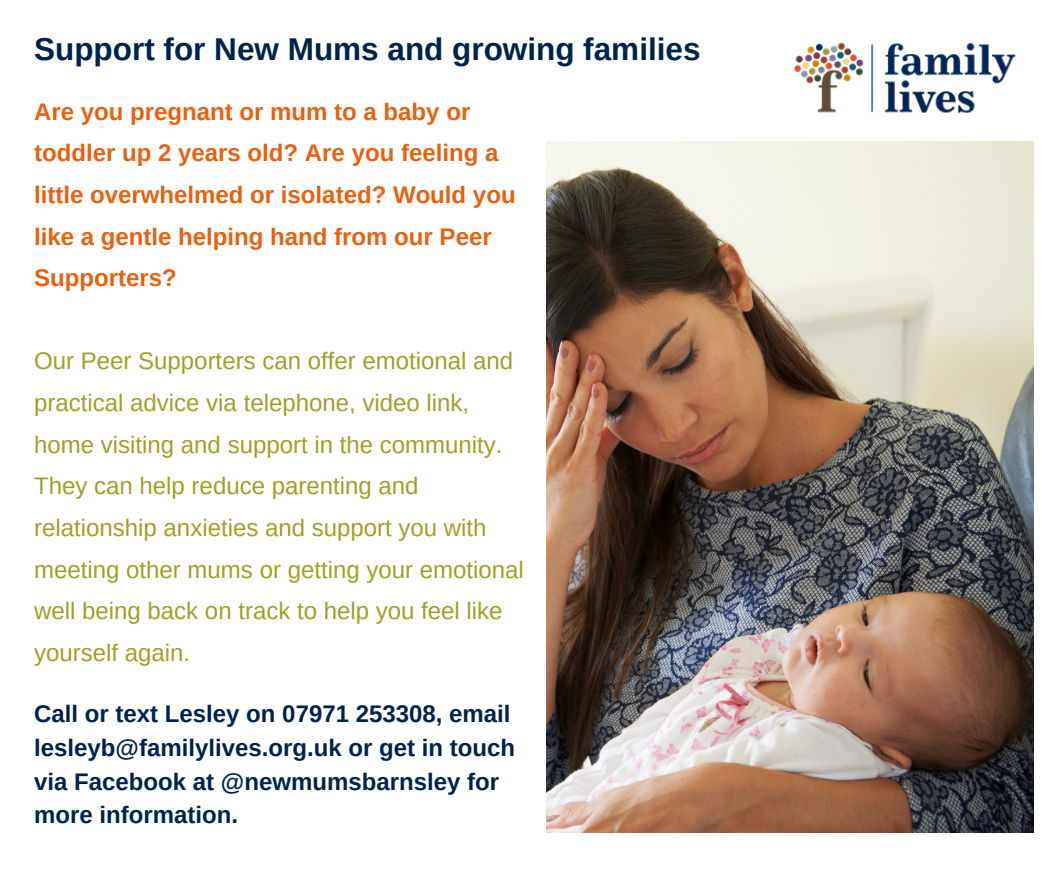
<style>
.page{position:relative;width:1058px;height:887px;background:#fff}
.page>*{position:absolute;margin:0;border:0;box-sizing:border-box;transform-origin:0 0}
.t1{font:700 31.5px "Arimo";color:#00234d}
.t2{font:24px/41.7px "Arimo";color:#a09f26}
.t3{font:700 24px/41.7px "Arimo";color:#e9600f}
.t4{font:700 24px/33.8px "Arimo";color:#00234d}
</style>
<div class="page">
<img style="left:760px;top:42px;width:272px;height:100px">
<img style="left:547px;top:142px;width:486px;height:690px">
<h1 class="t1" style="left:34px;top:32px;width:668px">Support for New Mums and growing families</h1>
<p class="t3" style="left:34px;top:90px;width:483px">Are you pregnant or mum to a baby or toddler up 2 years old? Are you feeling a little overwhelmed or isolated? Would you like a gentle helping hand from our Peer Supporters?</p>
<p class="t2" style="left:34px;top:340px;width:491px">Our Peer Supporters can offer emotional and practical advice via telephone, video link, home visiting and support in the community.<br>They can help reduce parenting and relationship anxieties and support you with meeting other mums or getting your emotional well being back on track to help you feel like yourself again.</p>
<p class="t4" style="left:34px;top:696px;width:482px">Call or text Lesley on 07971 253308, email lesleyb@familylives.org.uk or get in touch via Facebook at @newmumsbarnsley for more information.</p>
</div>
